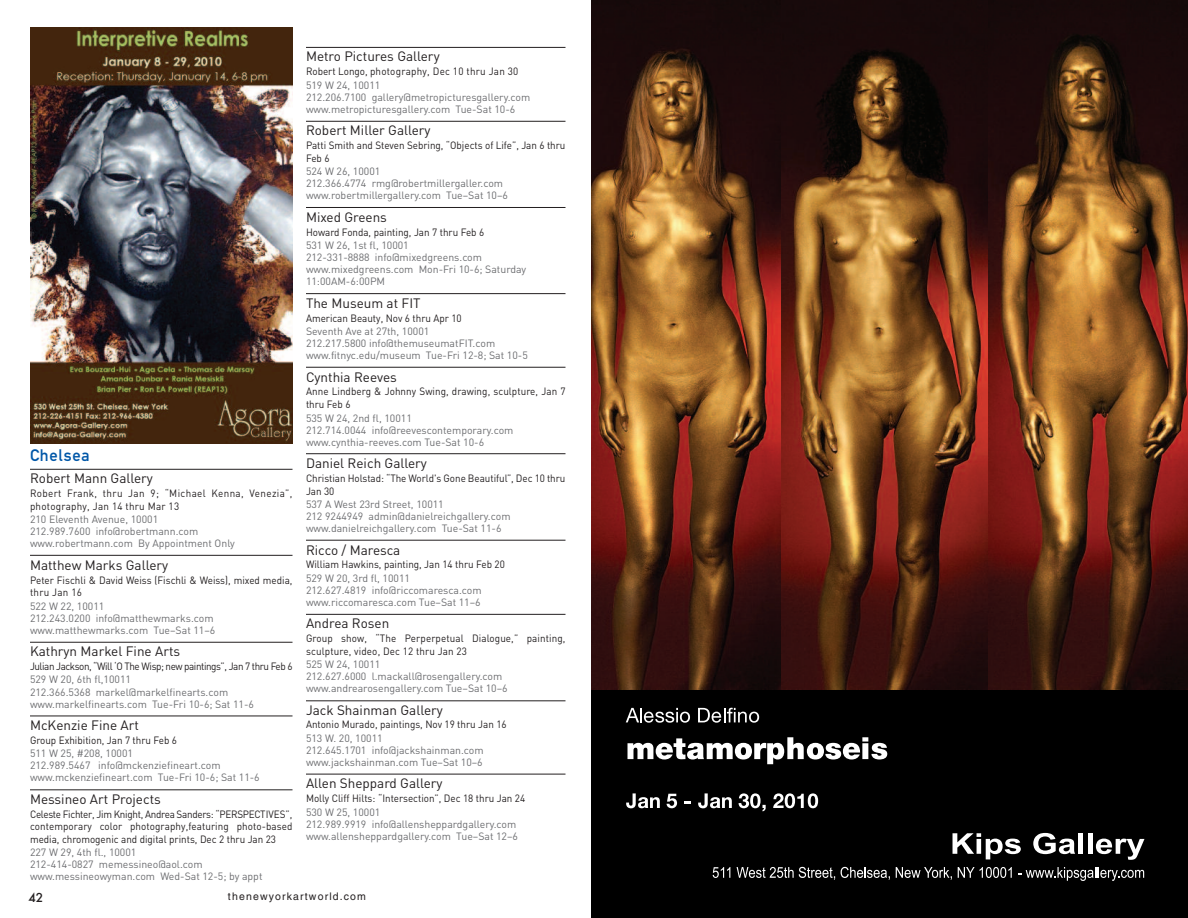
<style>
.page{position:relative;width:1188px;height:918px;background:#fff}
.page>*{position:absolute;margin:0;border:0;box-sizing:border-box;transform-origin:0 0}
.t1{font:16.5px "DIN Mittelschrift LT";letter-spacing:.05em;color:#0157a8}
.t2{font:13.5px "DIN";color:#231f20}
.t3{font:500 12px "Futura";color:#231f20}
.t4{font:10.5px/12px "DIN";color:#6c6d70}
.t5{font:10.5px/12.6px "DIN";color:#231f20;scale:.94 1}
.t6{font:10.5px/12.6px "DIN";letter-spacing:.035em;color:#231f20;scale:.94 1}
.t7{font:10.5px "DIN";letter-spacing:-.04em;color:#231f20;scale:.94 1}
.t8{font:10.5px "DIN";letter-spacing:.025em;color:#231f20;scale:.94 1}
.t9{font:10.5px "Helvetica";letter-spacing:.11em;color:#231f20}
</style>
<div class="page">
<hr style="left:306px;top:47px;width:260px;height:1px;background:#231f20">
<hr style="left:306px;top:121px;width:260px;height:1px;background:#231f20">
<hr style="left:306px;top:207px;width:260px;height:1px;background:#231f20">
<hr style="left:306px;top:293px;width:260px;height:1px;background:#231f20">
<hr style="left:306px;top:367px;width:260px;height:1px;background:#231f20">
<hr style="left:306px;top:453px;width:260px;height:1px;background:#231f20">
<hr style="left:306px;top:540px;width:260px;height:1px;background:#231f20">
<hr style="left:306px;top:614px;width:260px;height:1px;background:#231f20">
<hr style="left:306px;top:701px;width:260px;height:1px;background:#231f20">
<hr style="left:306px;top:774px;width:260px;height:1px;background:#231f20">
<hr style="left:30px;top:469px;width:263px;height:1px;background:#231f20">
<hr style="left:30px;top:555px;width:263px;height:1px;background:#231f20">
<hr style="left:30px;top:642px;width:263px;height:1px;background:#231f20">
<hr style="left:30px;top:716px;width:263px;height:1px;background:#231f20">
<hr style="left:30px;top:790px;width:263px;height:1px;background:#231f20">
<div style="left:592px;top:0;width:596px;height:918px;background:#000"></div>
<img style="left:592px;top:0;width:596px;height:690px">
<svg style="left:953px;top:833px;width:68px;height:26px"></svg>
<svg style="left:1033px;top:833px;width:42px;height:21px"></svg>
<hr style="left:1079px;top:833px;width:4px;height:21px;background:#fff">
<div style="left:1088px;top:833px;width:5px;height:21px;background:#fff"></div>
<svg style="left:1096px;top:839px;width:48px;height:21px"></svg>
<svg style="left:713px;top:867px;width:17px;height:11px"></svg>
<svg style="left:737px;top:867px;width:98px;height:13px"></svg>
<svg style="left:841px;top:867px;width:49px;height:13px"></svg>
<svg style="left:896px;top:867px;width:56px;height:13px"></svg>
<svg style="left:958px;top:867px;width:54px;height:11px"></svg>
<svg style="left:1018px;top:867px;width:126px;height:14px"></svg>
<svg style="left:626px;top:708px;width:64px;height:15px"></svg>
<svg style="left:698px;top:708px;width:61px;height:15px"></svg>
<svg style="left:628px;top:737px;width:259px;height:27px"></svg>
<svg style="left:626px;top:793px;width:34px;height:15px"></svg>
<svg style="left:667px;top:794px;width:10px;height:14px"></svg>
<svg style="left:685px;top:801px;width:6px;height:3px"></svg>
<svg style="left:698px;top:793px;width:34px;height:15px"></svg>
<svg style="left:739px;top:793px;width:27px;height:18px"></svg>
<svg style="left:773px;top:793px;width:45px;height:15px"></svg>
<img style="left:30px;top:27px;width:262px;height:417px">
<h1 class="t1" style="left:30px;top:449px;width:61px">Chelsea</h1>
<p class="t2" style="left:30px;top:471px;width:124px">Robert Mann Gallery</p>
<p class="t6" style="left:30px;top:487px;width:281px">Robert Frank, thru Jan 9; “Michael Kenna, Venezia”, photography, Jan 14 thru Mar 13</p>
<p class="t4" style="left:30px;top:514px;width:206px">210 Eleventh Avenue, 10001<br>212.989.7600 info@robertmann.com www.robertmann.com By Appointment Only</p>
<p class="t2" style="left:30px;top:557px;width:140px">Matthew Marks Gallery</p>
<p class="t5" style="left:30px;top:574px;width:281px">Peter Fischli &amp; David Weiss (Fischli &amp; Weiss), mixed media, thru Jan 16</p>
<p class="t4" style="left:30px;top:600px;width:187px">522 W 22, 10011<br>212.243.0200 info@matthewmarks.com www.matthewmarks.com Tue–Sat 11–6</p>
<p class="t2" style="left:30px;top:644px;width:152px">Kathryn Markel Fine Arts</p>
<p class="t7" style="left:30px;top:660px;width:281px">Julian Jackson, “Will ‘O The Wisp; new paintings”, Jan 7 thru Feb 6</p>
<p class="t4" style="left:30px;top:674px;width:225px">529 W 20, 6th fl,10011<br>212.366.5368 markel@markelfinearts.com www.markelfinearts.com Tue-Fri 10-6; Sat 11-6</p>
<p class="t2" style="left:30px;top:717px;width:110px">McKenzie Fine Art</p>
<p class="t5" style="left:30px;top:734px;width:158px">Group Exhibition, Jan 7 thru Feb 6</p>
<p class="t4" style="left:30px;top:748px;width:231px">511 W 25, #208, 10001<br>212.989.5467 info@mckenziefineart.com www.mckenziefineart.com Tue-Fri 10-6; Sat 11-6</p>
<p class="t2" style="left:30px;top:791px;width:132px">Messineo Art Projects</p>
<p class="t5" style="left:30px;top:808px;width:281px;text-align:justify">Celeste Fichter, Jim Knight, Andrea Sanders: “PERSPECTIVES”, contemporary color photography,featuring photo-based media, chromogenic and digital prints, Dec 2 thru Jan 23</p>
<p class="t4" style="left:30px;top:847px;width:234px">227 W 29, 4th fl., 10001<br>212-414-0827 memessineo@aol.com www.messineowyman.com Wed-Sat 12-5; by appt</p>
<p class="t2" style="left:306px;top:49px;width:135px">Metro Pictures Gallery</p>
<p class="t8" style="left:306px;top:66px;width:227px">Robert Longo, photography, Dec 10 thru Jan 30</p>
<p class="t4" style="left:306px;top:79px;width:226px">519 W 24, 10011<br>212.206.7100 gallery@metropicturesgallery.com www.metropicturesgallery.com Tue-Sat 10-6</p>
<p class="t2" style="left:306px;top:123px;width:126px">Robert Miller Gallery</p>
<p class="t5" style="left:306px;top:139px;width:278px">Patti Smith and Steven Sebring, “Objects of Life”, Jan 6 thru<br>Feb 6</p>
<p class="t4" style="left:306px;top:166px;width:204px">524 W 26, 10001<br>212.366.4774 rmg@robertmillergaller.com www.robertmillergallery.com Tue–Sat 10–6</p>
<p class="t2" style="left:306px;top:209px;width:82px">Mixed Greens</p>
<p class="t5" style="left:306px;top:226px;width:191px">Howard Fonda, painting, Jan 7 thru Feb 6</p>
<p class="t4" style="left:306px;top:240px;width:222px">531 W 26, 1st fl, 10001<br>212-331-8888 info@mixedgreens.com www.mixedgreens.com Mon-Fri 10-6; Saturday<br>11:00AM-6:00PM</p>
<p class="t2" style="left:306px;top:295px;width:116px">The Museum at FIT</p>
<p class="t5" style="left:306px;top:312px;width:167px">American Beauty, Nov 6 thru Apr 10</p>
<p class="t4" style="left:306px;top:325px;width:223px">Seventh Ave at 27th, 10001<br>212.217.5800 info@themuseumatFIT.com www.fitnyc.edu/museum Tue-Fri 12-8; Sat 10-5</p>
<p class="t2" style="left:306px;top:369px;width:92px">Cynthia Reeves</p>
<p class="t5" style="left:306px;top:386px;width:278px">Anne Lindberg &amp; Johnny Swing, drawing, sculpture, Jan 7 thru Feb 6</p>
<p class="t4" style="left:306px;top:412px;width:209px">535 W 24, 2nd fl, 10011<br>212.714.0044 info@reevescontemporary.com www.cynthia-reeves.com Tue-Sat 10-6</p>
<p class="t2" style="left:306px;top:455px;width:122px">Daniel Reich Gallery</p>
<p class="t5" style="left:306px;top:472px;width:278px">Christian Holstad: “The World's Gone Beautiful”, Dec 10 thru<br>Jan 30</p>
<p class="t4" style="left:306px;top:498px;width:206px">537 A West 23rd Street, 10011<br>212 9244949 admin@danielreichgallery.com www.danielreichgallery.com Tue-Sat 11-6</p>
<p class="t2" style="left:306px;top:542px;width:96px">Ricco / Maresca</p>
<p class="t5" style="left:306px;top:558px;width:213px">William Hawkins, painting, Jan 14 thru Feb 20</p>
<p class="t4" style="left:306px;top:572px;width:177px">529 W 20, 3rd fl, 10011<br>212.627.4819 info@riccomaresca.com www.riccomaresca.com Tue–Sat 11–6</p>
<p class="t2" style="left:306px;top:616px;width:85px">Andrea Rosen</p>
<p class="t5" style="left:306px;top:632px;width:278px">Group show, “The Perperpetual Dialogue,” painting, sculpture, video, Dec 12 thru Jan 23</p>
<p class="t4" style="left:306px;top:659px;width:203px">525 W 24, 10011<br>212.627.6000 l.mackall@rosengallery.com www.andrearosengallery.com Tue–Sat 10–6</p>
<p class="t2" style="left:306px;top:702px;width:138px">Jack Shainman Gallery</p>
<p class="t5" style="left:306px;top:718px;width:215px">Antonio Murado, paintings, Nov 19 thru Jan 16</p>
<p class="t4" style="left:306px;top:732px;width:179px">513 W. 20, 10011<br>212.645.1701 info@jackshainman.com www.jackshainman.com Tue–Sat 10–6</p>
<p class="t2" style="left:306px;top:776px;width:138px">Allen Sheppard Gallery</p>
<p class="t5" style="left:306px;top:792px;width:235px">Molly Cliff Hilts: “Intersection”, Dec 18 thru Jan 24</p>
<p class="t4" style="left:306px;top:806px;width:214px">530 W 25, 10001<br>212.989.9919 info@allensheppardgallery.com www.allensheppardgallery.com Tue–Sat 12–6</p>
<p class="t3" style="left:28px;top:891px;width:16px">42</p>
<p class="t9" style="left:228px;top:893px;width:140px">thenewyorkartworld.com</p>
</div>
